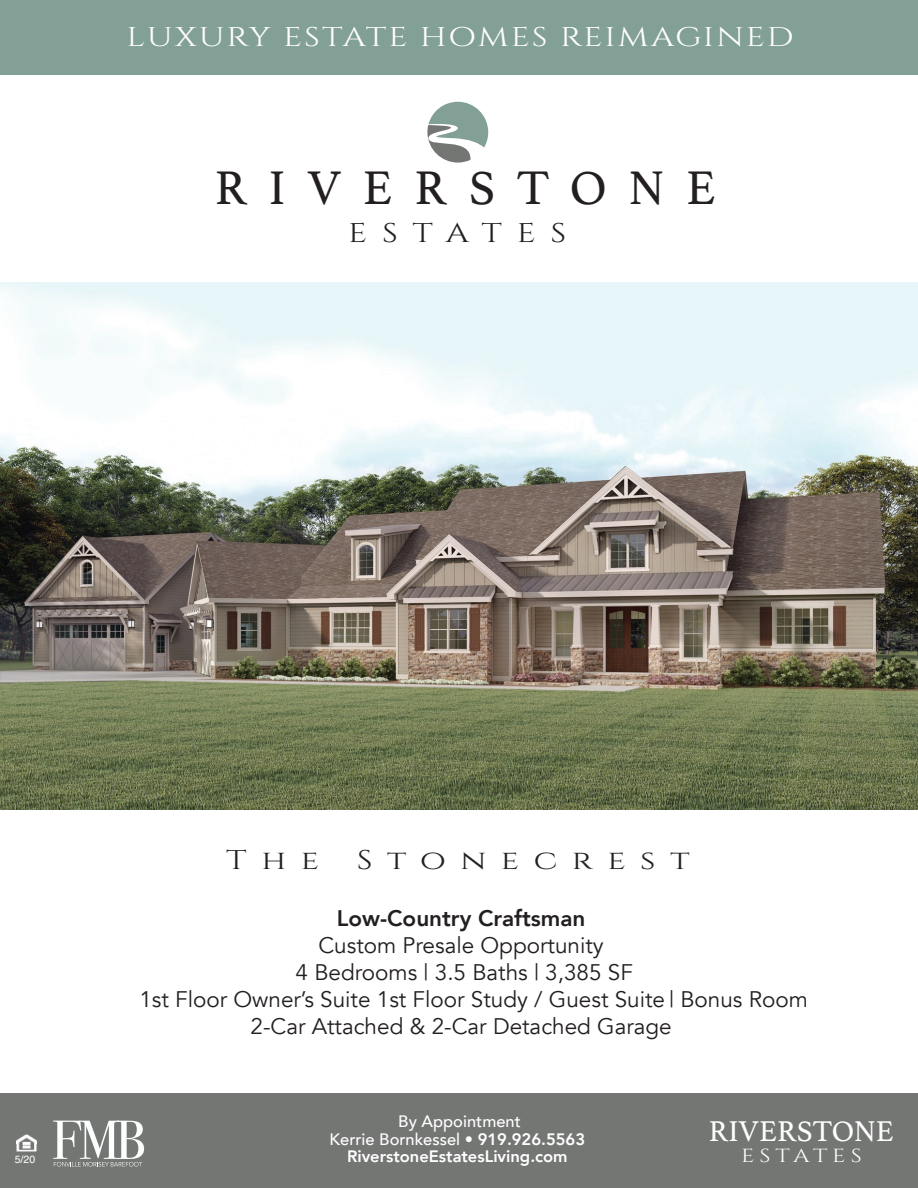
<style>
.page{position:relative;width:918px;height:1188px;background:#fff}
.page>*{position:absolute;margin:0;border:0;box-sizing:border-box;transform-origin:0 0}
.t1{font:49.5px "Athelas";letter-spacing:.44em;color:#231f20}
.t2{font:30px "Athelas";color:#fff}
.t3{font:27px "Cinzel";letter-spacing:.05em;color:#fff;scale:1.23 1}
.t4{font:27px "Cinzel";letter-spacing:.44em;color:#231f20;scale:1.23 1}
.t5{font:22.5px "Avenir";color:#231f20}
.t6{font:800 22.5px "Avenir";color:#231f20}
.t7{font:18.9px "Cinzel";letter-spacing:.21em;color:#fff;scale:1.23 1}
.t8{font:500 16.5px/18px "Avenir";color:#fff;text-align:center}
.t9{font:800 16.5px "Avenir";color:#fff}
.t10{font:10.5px "Helvetica";color:#fff}
.s1{font-weight:800}
</style>
<div class="page">
<div style="left:0;top:1094px;width:918px;height:94px;background:#747674"></div>
<img style="left:16px;top:1134px;width:21px;height:17px">
<svg style="left:53px;top:1121px;width:91px;height:46px"></svg>
<div style="left:0;top:0;width:918px;height:75px;background:#83a096"></div>
<img style="left:0;top:283px;width:918px;height:527px">
<svg style="left:427px;top:102px;width:61px;height:61px"></svg>
<p class="t3" style="left:126px;top:22px;width:544px">LUXURY ESTATE HOMES REIMAGINED</p>
<h1 class="t1" style="left:215px;top:148px;width:503px">RIVERSTONE</h1>
<p class="t4" style="left:348px;top:217px;width:179px">ESTATES</p>
<p class="t4" style="left:226px;top:844px;width:77px">The</p>
<p class="t4" style="left:357px;top:844px;width:272px">Stonecrest</p>
<p class="t6" style="left:337px;top:901px;width:250px">Low-Country Craftsman</p>
<p class="t5" style="left:318px;top:932px;width:287px">Custom Presale Opportunity</p>
<p class="t5" style="left:296px;top:959px;width:339px">4 Bedrooms | 3.5 Baths | 3,385 SF</p>
<p class="t5" style="left:139px;top:986px;width:670px">1st Floor Owner’s Suite 1st Floor Study / Guest Suite | Bonus Room</p>
<p class="t5" style="left:251px;top:1013px;width:423px">2-Car Attached &amp; 2-Car Detached Garage</p>
<p class="t8" style="left:329px;top:1111px;width:257px">By Appointment<br>Kerrie Bornkessel • <span class="s1">919.926.5563</span></p>
<p class="t10" style="left:15px;top:1151px;width:22px">5/20</p>
<p class="t9" style="left:347px;top:1143px;width:222px">RiverstoneEstatesLiving.com</p>
<h2 class="t2" style="left:709px;top:1107px;width:187px">RIVERSTONE</h2>
<p class="t7" style="left:741px;top:1145px;width:100px">ESTATES</p>
</div>
